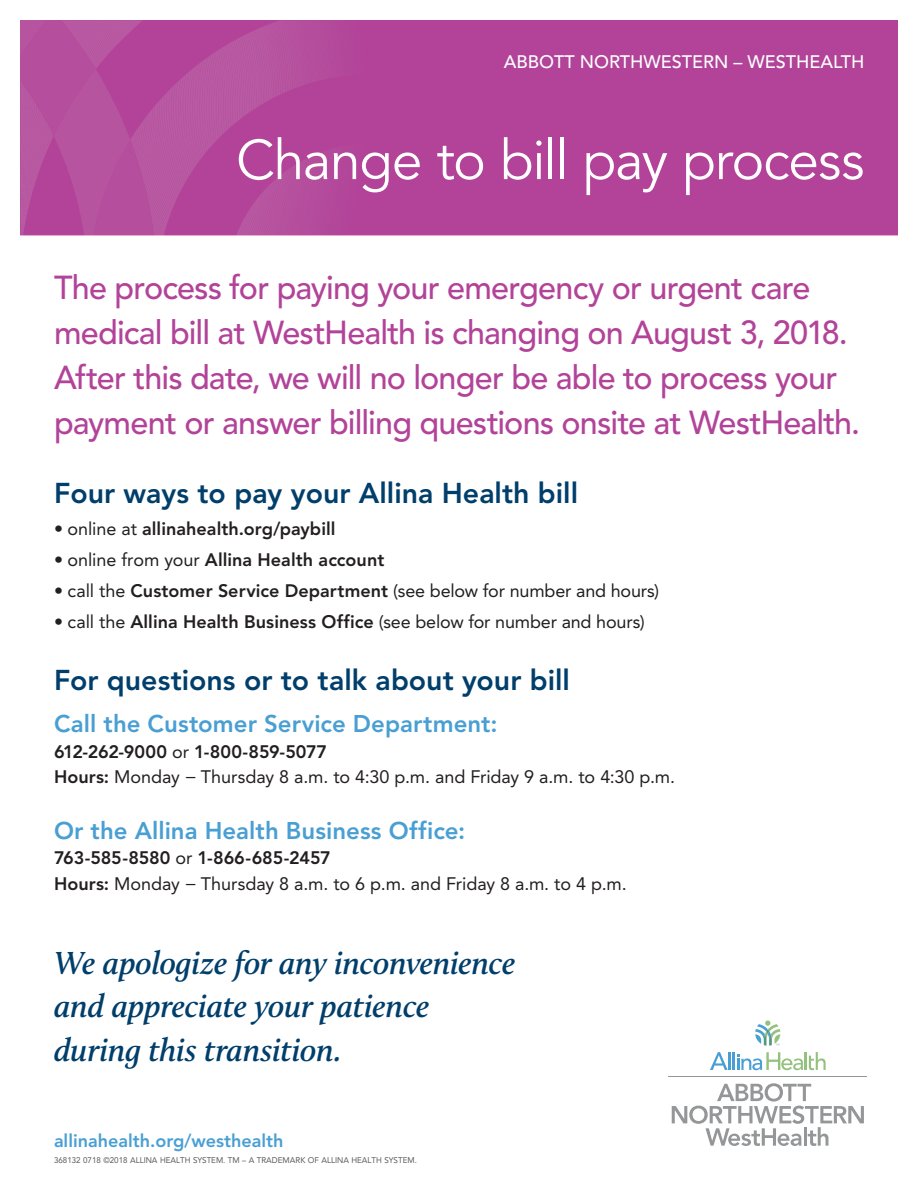
<style>
.page{position:relative;width:918px;height:1188px;background:#fff}
.page>*{position:absolute;margin:0;border:0;box-sizing:border-box;transform-origin:0 0}
.t1{font:55.5px "Avenir LT Std";letter-spacing:-.02em;color:#fff}
.t2{font:500 33px/45px "Avenir LT Std";letter-spacing:-.025em;color:#b24399}
.t3{font:italic 600 33px/43.5px "Calluna";letter-spacing:-.01em;color:#003e6b}
.t4{font:800 28.5px "Avenir LT Std";color:#003e6b}
.t5{font:800 24px "Avenir LT Std";letter-spacing:.005em;color:#499fd3}
.t6{font:18px/25.5px "Avenir LT Std";letter-spacing:-.01em;color:#231f20}
.t7{font:800 18px "Avenir LT Std";color:#231f20}
.t8{font:500 18px "Avenir LT Std";color:#fff}
.t9{font:800 18px "Avenir LT Std";color:#499fd3}
.t10{font:8.25px "Avenir LT Std";color:#58595b}
.s1{font-weight:400}
.s2{font-weight:800}
</style>
<div class="page">
<div style="left:20px;top:20px;width:878px;height:216px;background:#b24399"></div>
<svg style="left:220px;top:20px;width:105px;height:215px"></svg>
<svg style="left:20px;top:20px;width:200px;height:215px"></svg>
<hr style="left:669px;top:1077px;width:198px;height:1px;background:#949698">
<svg style="left:672px;top:1083px;width:192px;height:63px"></svg>
<svg style="left:710px;top:1052px;width:116px;height:18px"></svg>
<svg style="left:755px;top:1020px;width:25px;height:26px"></svg>
<div style="left:12px;top:235px;width:898px;height:11px;background:#fff"></div>
<p class="t8" style="left:504px;top:51px;width:362px">ABBOTT NORTHWESTERN – WESTHEALTH</p>
<h1 class="t1" style="left:236px;top:128px;width:630px">Change to bill pay process</h1>
<h2 class="t2" style="left:54px;top:266px;width:808px">The process for paying your emergency or urgent care medical bill at WestHealth is changing on August 3, 2018.<br>After this date, we will no longer be able to process your payment or answer billing questions onsite at WestHealth.</h2>
<h3 class="t4" style="left:54px;top:476px;width:526px">Four ways to pay your Allina Health bill</h3>
<p class="t7" style="left:54px;top:518px;width:283px"><span class="s1">• online at</span> allinahealth.org/paybill</p>
<p class="t7" style="left:54px;top:549px;width:332px"><span class="s1">• online from your</span> Allina Health account</p>
<p class="t6" style="left:54px;top:578px;width:607px">• call the <span class="s2">Customer Service Department</span> (see below for number and hours)</p>
<p class="t6" style="left:54px;top:609px;width:592px">• call the <span class="s2">Allina Health Business Office</span> (see below for number and hours)</p>
<h3 class="t4" style="left:54px;top:663px;width:518px">For questions or to talk about your bill</h3>
<h3 class="t5" style="left:54px;top:710px;width:445px">Call the Customer Service Department:</h3>
<p class="t6" style="left:54px;top:739px;width:623px"><span class="s2">612-262-9000</span> or <span class="s2">1-800-859-5077<br>Hours:</span> Monday − Thursday 8 a.m. to 4:30 p.m. and Friday 9 a.m. to 4:30 p.m.</p>
<h3 class="t5" style="left:54px;top:816px;width:413px">Or the Allina Health Business Office:</h3>
<p class="t6" style="left:54px;top:845px;width:574px"><span class="s2">763-585-8580</span> or <span class="s2">1-866-685-2457<br>Hours:</span> Monday − Thursday 8 a.m. to 6 p.m. and Friday 8 a.m. to 4 p.m.</p>
<h2 class="t3" style="left:54px;top:940px;width:463px">We apologize for any inconvenience and appreciate your patience during this transition.</h2>
<p class="t9" style="left:54px;top:1130px;width:231px">allinahealth.org/westhealth</p>
<p class="t10" style="left:54px;top:1156px;width:364px">368132 0718 ©2018 ALLINA HEALTH SYSTEM. TM – A TRADEMARK OF ALLINA HEALTH SYSTEM.</p>
</div>
